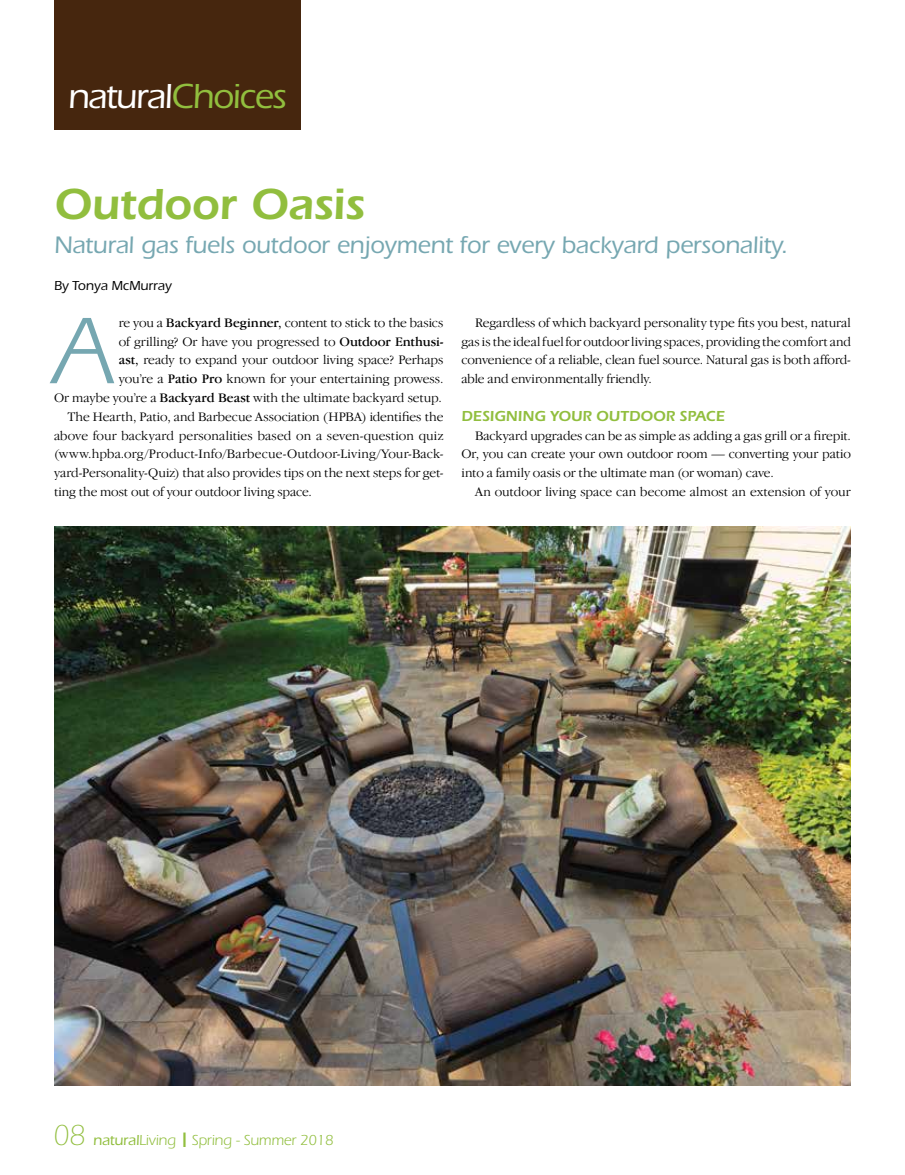
<style>
.page{position:relative;width:905px;height:1175px;background:#fff}
.page>*{position:absolute;margin:0;border:0;box-sizing:border-box;transform-origin:0 0}
.t1{font:97.8px "Itc Eras";color:#76a7b1}
.t2{font:600 45px "Itc Eras";color:#91be3e}
.t3{font:500 36px "Itc Eras";letter-spacing:-.04em;color:#fff}
.t4{font:500 24.75px "Itc Eras";letter-spacing:-.01em;color:#76a7b1}
.t5{font:15px "Itc Eras";letter-spacing:-.01em;color:#91be3e}
.t6{font:600 15px "Itc Eras";letter-spacing:.01em;color:#91be3e}
.t7{font:300 13.5px/18.8px "Garamond IT Cby BT";letter-spacing:-.005em;color:#000;text-align:justify}
.t8{font:300 13.5px "Garamond IT Cby BT";letter-spacing:.015em;color:#000}
.t9{font:500 13.5px "Itc Eras";color:#000}
.s1{color:#91be3e}
.s2{font-weight:400}
.s3{font-weight:300;font-size:30px}
.s4{font-weight:500}
</style>
<div class="page">
<div style="left:54px;top:0;width:247px;height:129px;background:#46260e"></div>
<img style="left:54px;top:527px;width:796px;height:558px">
<h3 class="t3" style="left:68px;top:76px;width:220px">natural<span class="s1">Choices</span></h3>
<h2 class="t2" style="left:54px;top:178px;width:312px">OUTDOOR OASIS</h2>
<h3 class="t4" style="left:54px;top:231px;width:735px">Natural gas fuels outdoor enjoyment for every backyard personality.</h3>
<p class="t9" style="left:54px;top:278px;width:119px">By Tonya McMurray</p>
<h1 class="t1" style="left:54px;top:297px;width:58px">A</h1>
<p class="t7" style="left:119px;top:313px;width:326px">re you a <span class="s2">Backyard Beginner,</span> content to stick to the basics</p>
<p class="t7" style="left:119px;top:332px;width:326px">of grilling? Or have you progressed to <span class="s2">Outdoor Enthusi-</span></p>
<p class="t7" style="left:119px;top:350px;width:326px"><span class="s2">ast,</span> ready to expand your outdoor living space? Perhaps</p>
<p class="t7" style="left:119px;top:369px;width:326px">you’re a <span class="s2">Patio Pro</span> known for your entertaining prowess.</p>
<p class="t7" style="left:54px;top:388px;width:389px">Or maybe you’re a <span class="s2">Backyard Beast</span> with the ultimate backyard setup.</p>
<p class="t7" style="left:67px;top:407px;width:377px">The Hearth, Patio, and Barbecue Association (HPBA) identifies the</p>
<p class="t7" style="left:54px;top:425px;width:391px">above four backyard personalities based on a seven-question quiz</p>
<p class="t8" style="left:54px;top:446px;width:391px">(www.hpba.org/Product-Info/Barbecue-Outdoor-Living/Your-Back-</p>
<p class="t7" style="left:54px;top:463px;width:391px">yard-Personality-Quiz) that also provides tips on the next steps for get-</p>
<p class="t7" style="left:54px;top:482px;width:259px">ting the most out of your outdoor living space.</p>
<p class="t7" style="left:461px;top:313px;width:391px;text-indent:14px">Regardless of which backyard personality type fits you best, natural gas is the ideal fuel for outdoor living spaces, providing the comfort and convenience of a reliable, clean fuel source. Natural gas is both afford&shy;able and environmentally friendly.</p>
<p class="t6" style="left:461px;top:407px;width:228px">DESIGNING YOUR OUTDOOR SPAC</p>
<p class="t6" style="left:715px;top:407px;width:11px">E</p>
<p class="t7" style="left:461px;top:425px;width:391px;text-indent:14px">Backyard upgrades can be as simple as adding a gas grill or a firepit.<br>Or, you can create your own outdoor room — converting your patio into a family oasis or the ultimate man (or woman) cave.</p>
<p class="t7" style="left:475px;top:482px;width:377px">An outdoor living space can become almost an extension of your</p>
<p class="t5" style="left:53px;top:1131px;width:282px"><span class="s3">08</span> <span class="s4">natural</span>Living ❙ Spring - Summer 2018</p>
</div>
